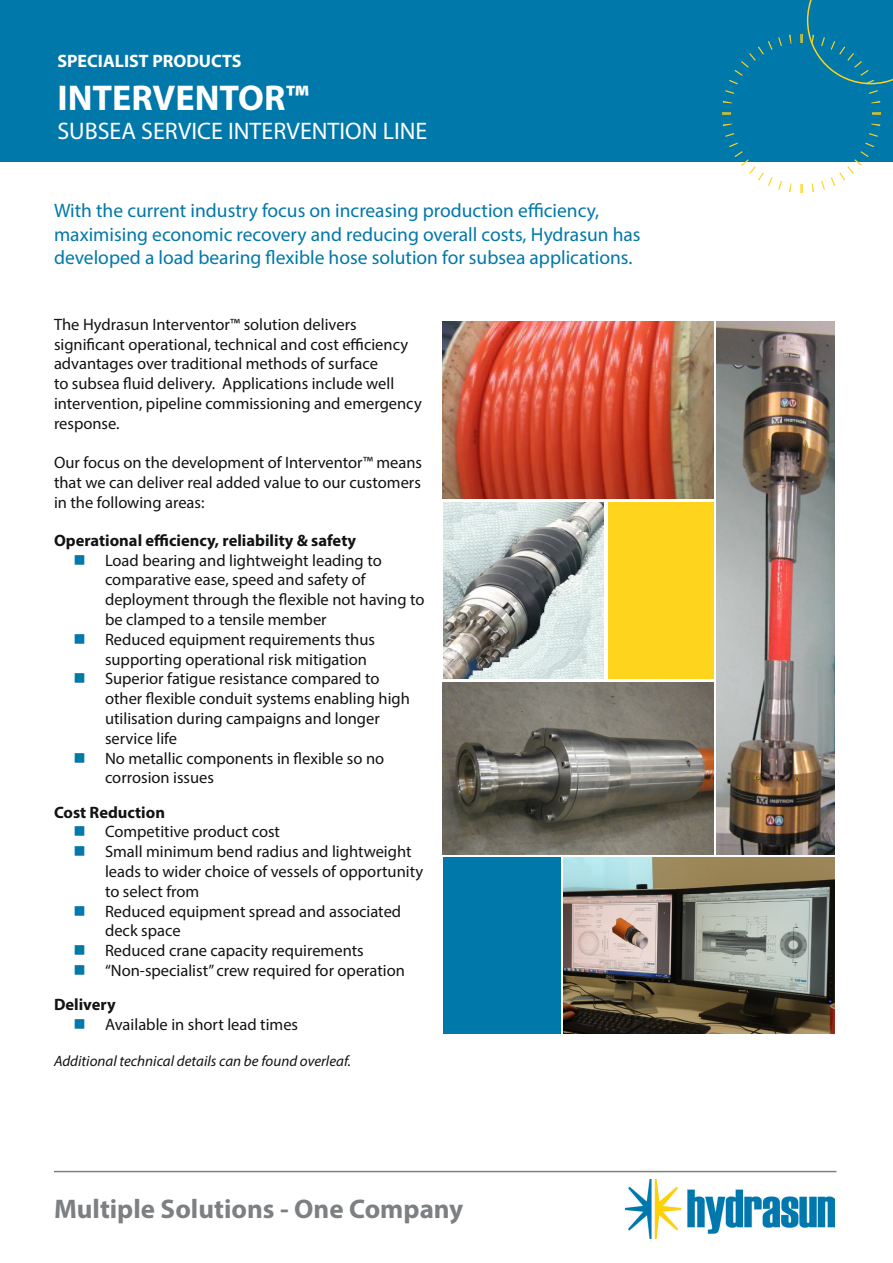
<style>
.page{position:relative;width:893px;height:1263px;background:#fff}
.page>*{position:absolute;margin:0;border:0;box-sizing:border-box;transform-origin:0 0}
.t1{font:700 36px "Myriad Pro";color:#fff}
.t2{font:700 27px "Myriad Pro";color:#7d8082}
.t3{font:24px "Myriad Pro";color:#fff}
.t4{font:19.5px/23.4px "Myriad Pro";color:#0078aa}
.t5{font:700 18px "Myriad Pro";color:#fff}
.t6{font:16.5px/19.8px "Myriad Pro";color:#111314}
.t7{font:700 16.5px "Myriad Pro";color:#111314}
.t8{font:italic 15px "Myriad Pro";color:#111314}
.s1{color:#0078aa}
</style>
<div class="page">
<img style="left:442px;top:321px;width:393px;height:713px">
<div style="left:0;top:0;width:893px;height:162px;background:#0078aa"></div>
<img style="left:626px;top:1180px;width:209px;height:58px">
<hr style="left:54px;top:1171px;width:782px;height:1px;background:#7d8082">
<svg style="left:722px;top:0;width:171px;height:193px"></svg>
<img style="left:443px;top:322px;width:270px;height:176px">
<img style="left:717px;top:322px;width:117px;height:532px">
<img style="left:443px;top:503px;width:160px;height:176px">
<img style="left:443px;top:682px;width:270px;height:172px">
<img style="left:564px;top:857px;width:270px;height:176px">
<div style="left:608px;top:503px;width:105px;height:176px;background:#fed41d"></div>
<div style="left:443px;top:857px;width:118px;height:176px;background:#0078aa"></div>
<p class="t5" style="left:57px;top:49px;width:186px">SPECIALIST PRODUCTS</p>
<p class="t1" style="left:57px;top:74px;width:253px">INTERVENTOR™</p>
<p class="t3" style="left:57px;top:116px;width:371px">SUBSEA SERVICE INTERVENTION LINE</p>
<p class="t4" style="left:54px;top:199px;width:588px">With the current industry focus on increasing production efficiency, maximising economic recovery and reducing overall costs, Hydrasun has developed a load bearing flexible hose solution for subsea applications.</p>
<p class="t6" style="left:54px;top:314px;width:369px">The Hydrasun Interventor™ solution delivers significant operational, technical and cost efficiency advantages over traditional methods of surface<br>to subsea fluid delivery. Applications include well intervention, pipeline commissioning and emergency response.</p>
<p class="t6" style="left:54px;top:453px;width:370px;text-align:justify">Our focus on the development of Interventor™ means that we can deliver real added value to our customers in the following areas:</p>
<p class="t7" style="left:54px;top:529px;width:304px">Operational efficiency, reliability &amp; safety</p>
<p class="t6" style="left:105px;top:550px;width:321px;text-indent:-32px"><span class="s1">■</span> Load bearing and lightweight leading to comparative ease, speed and safety of deployment through the flexible not having to be clamped to a tensile member</p>
<p class="t6" style="left:105px;top:629px;width:272px;text-indent:-32px"><span class="s1">■</span> Reduced equipment requirements thus supporting operational risk mitigation</p>
<p class="t6" style="left:105px;top:669px;width:306px;text-indent:-32px"><span class="s1">■</span> Superior fatigue resistance compared to other flexible conduit systems enabling high utilisation during campaigns and longer service life</p>
<p class="t6" style="left:105px;top:748px;width:281px;text-indent:-32px"><span class="s1">■</span> No metallic components in flexible so no corrosion issues</p>
<p class="t7" style="left:54px;top:801px;width:112px">Cost Reduction</p>
<p class="t6" style="left:74px;top:822px;width:208px"><span class="s1">■</span> Competitive product cost</p>
<p class="t6" style="left:105px;top:841px;width:320px;text-indent:-32px"><span class="s1">■</span> Small minimum bend radius and lightweight leads to wider choice of vessels of opportunity to select from</p>
<p class="t6" style="left:105px;top:901px;width:298px;text-indent:-32px"><span class="s1">■</span> Reduced equipment spread and associated deck space</p>
<p class="t6" style="left:74px;top:940px;width:292px"><span class="s1">■</span> Reduced crane capacity requirements</p>
<p class="t6" style="left:74px;top:960px;width:333px"><span class="s1">■</span> “Non-specialist” crew required for operation</p>
<p class="t7" style="left:54px;top:994px;width:63px">Delivery</p>
<p class="t6" style="left:74px;top:1014px;width:226px"><span class="s1">■</span> Available in short lead times</p>
<p class="t8" style="left:54px;top:1052px;width:299px">Additional technical details can be found overleaf.</p>
<p class="t2" style="left:54px;top:1191px;width:411px">Multiple Solutions - One Company</p>
</div>
